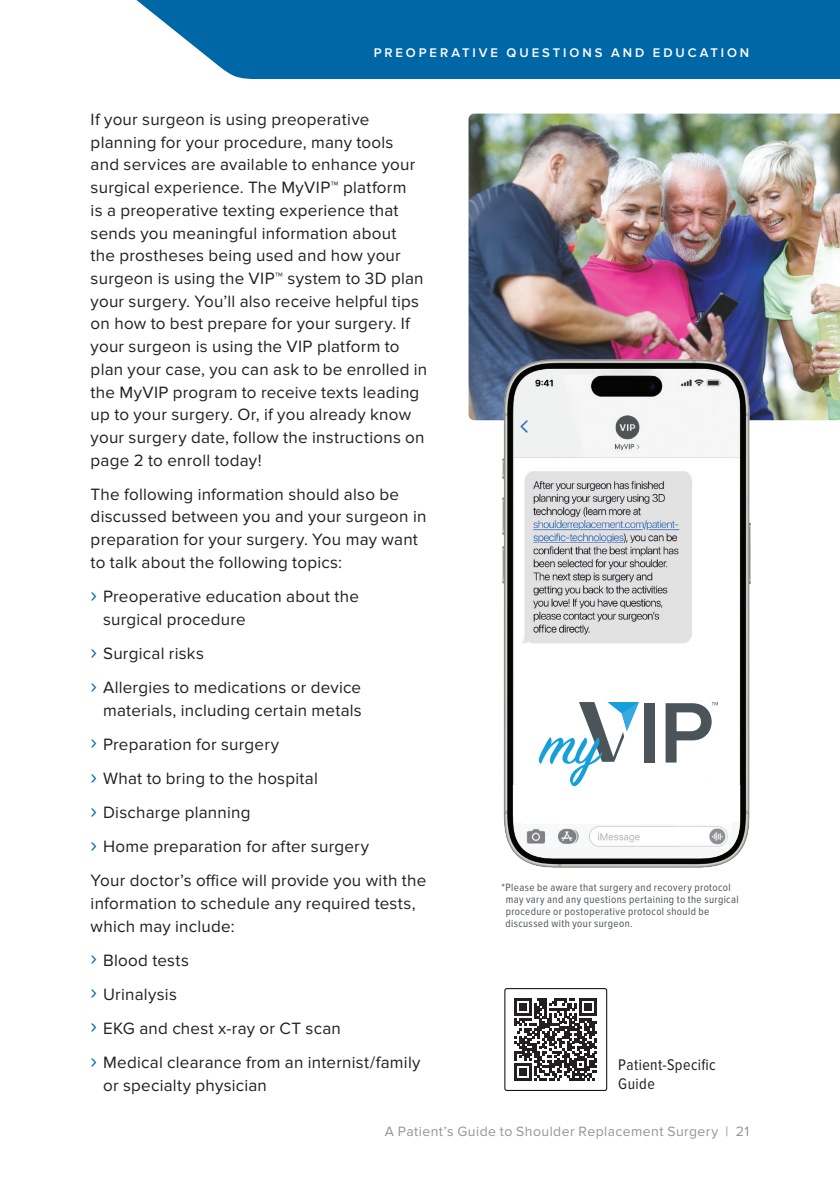
<style>
.page{position:relative;width:840px;height:1191px;background:#fff}
.page>*{position:absolute;margin:0;border:0;box-sizing:border-box;transform-origin:0 0}
.t1{font:17px/22.8px "Proxima Nova";letter-spacing:.015em;color:#231f20}
.t2{font:16px/19.2px "Proxima Nova Cond";letter-spacing:.025em;color:#231f20}
.t3{font:14px "Proxima Nova";letter-spacing:.03em;color:#939598}
.t4{font:600 13px "Proxima Nova";letter-spacing:.225em;color:#fff}
.t5{font:11px/12px "Proxima Nova Cond";letter-spacing:.035em;color:#4b5459}
.s1{font-size:22.2px;color:#0067a7}
</style>
<div class="page">
<img style="left:468px;top:114px;width:372px;height:306px">
<img style="left:480px;top:307px;width:294px;height:561px">
<div style="left:511px;top:785px;width:230px;height:38px;background:#fff"></div>
<svg style="left:511px;top:820px;width:230px;height:39px"></svg>
<svg style="left:136px;top:0;width:704px;height:79px;background:#1271ad"></svg>
<svg style="left:514px;top:998px;width:83px;height:83px"></svg>
<div style="left:504px;top:988px;width:103px;height:103px;border:1px solid #000;border-radius:2px"></div>
<div style="left:644px;top:703px;width:11px;height:59px;background:#4b5459"></div>
<svg style="left:538px;top:702px;width:101px;height:84px"></svg>
<svg style="left:665px;top:702px;width:53px;height:60px"></svg>
<p class="t4" style="left:373px;top:45px;width:377px">PREOPERATIVE QUESTIONS AND EDUCATION</p>
<p class="t1" style="left:91px;top:108px;width:338px">If your surgeon is using preoperative planning for your procedure, many tools<br>and services are available to enhance your surgical experience. The MyVIP™ platform<br>is a preoperative texting experience that sends you meaningful information about<br>the prostheses being used and how your surgeon is using the VIP™ system to 3D plan your surgery. You’ll also receive helpful tips on how to best prepare for your surgery. If your surgeon is using the VIP platform to plan your case, you can ask to be enrolled in the MyVIP program to receive texts leading up to your surgery. Or, if you already know your surgery date, follow the instructions on page 2 to enroll today!</p>
<p class="t1" style="left:91px;top:483px;width:337px">The following information should also be discussed between you and your surgeon in preparation for your surgery. You may want to talk about the following topics:</p>
<p class="t1" style="left:103px;top:585px;width:257px;text-indent:-12px"><span class="s1">͸</span> Preoperative education about the surgical procedure</p>
<p class="t1" style="left:91px;top:636px;width:272px;line-height:34px"><span class="s1">͸</span> Surgical risks<br><span class="s1">͸</span> Allergies to medications or device</p>
<p class="t1" style="left:91px;top:693px;width:337px;line-height:34px;text-indent:12px">materials, including certain metals<br><span class="s1">͸</span> Preparation for surgery<br><span class="s1">͸</span> What to bring to the hospital<br><span class="s1">͸</span> Discharge planning<br><span class="s1">͸</span> Home preparation for after surgery<br>Your doctor’s office will provide you with the</p>
<p class="t1" style="left:91px;top:892px;width:326px">information to schedule any required tests, which may include:</p>
<p class="t1" style="left:91px;top:943px;width:331px;line-height:34px"><span class="s1">͸</span> Blood tests<br><span class="s1">͸</span> Urinalysis<br><span class="s1">͸</span> EKG and chest x-ray or CT scan<br><span class="s1">͸</span> Medical clearance from an internist/family</p>
<p class="t1" style="left:103px;top:1074px;width:165px">or specialty physician</p>
<p class="t5" style="left:505px;top:882px;width:235px;text-indent:-4px">*Please be aware that surgery and recovery protocol may vary and any questions pertaining to the surgical procedure or postoperative protocol should be discussed with your surgeon.</p>
<p class="t2" style="left:618px;top:1055px;width:99px">Patient-Specific<br>Guide</p>
<p class="t3" style="left:384px;top:1123px;width:366px">A Patient’s Guide to Shoulder Replacement Surgery | 21</p>
</div>
